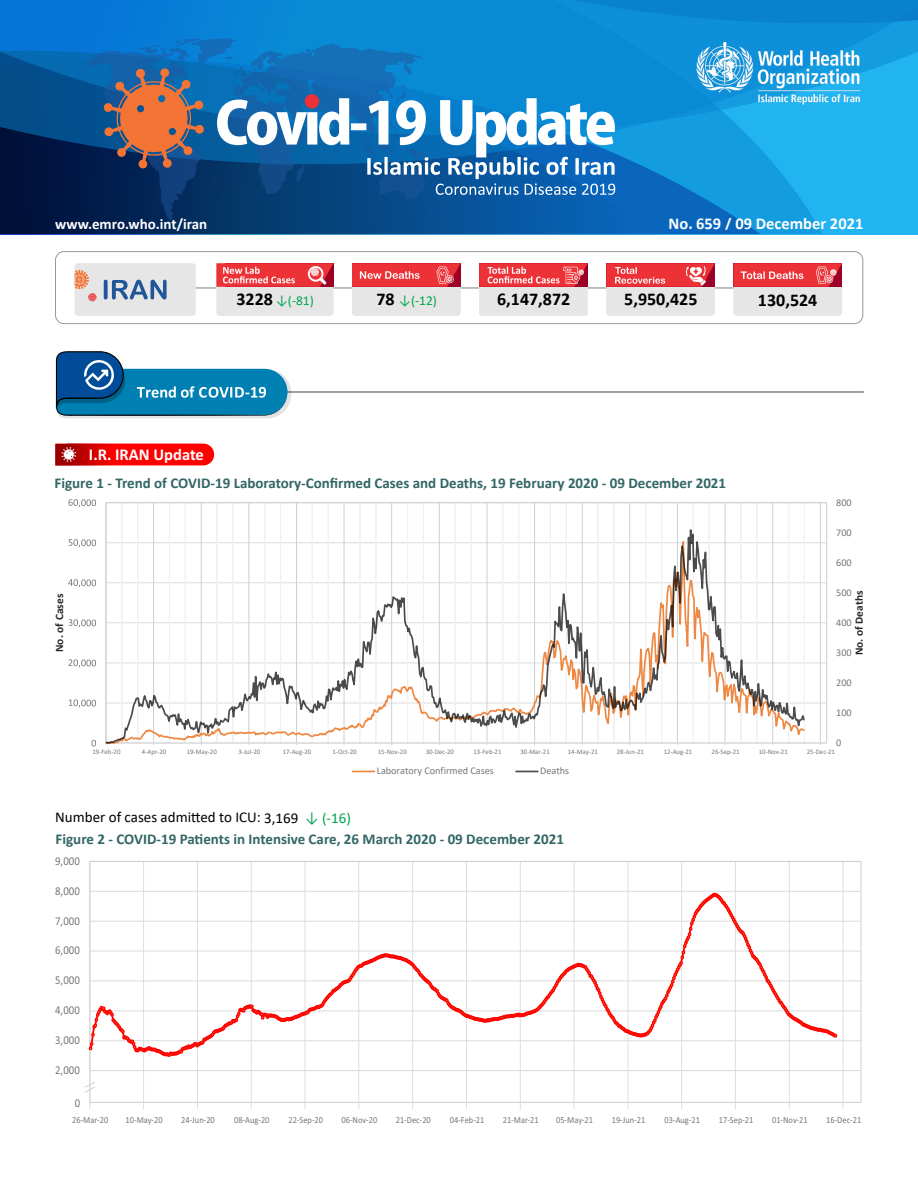
<style>
.page{position:relative;width:918px;height:1188px;background:#fff}
.page>*{position:absolute;margin:0;border:0;box-sizing:border-box;transform-origin:0 0}
.t1{font:700 18px "Calibri";color:#000}
.t2{font:700 16.5px "Calibri";color:#fff}
.t3{font:700 15px "Calibri";color:#366}
.t4{font:15px "Calibri";color:#000}
.t5{font:700 15px "Calibri";color:#fff}
.t6{font:15px "Calibri";color:#00a651}
.t7{font:13.5px "Calibri";color:#00a651}
.t8{font:12px "Calibri";color:#77787b;scale:.9 1}
.t9{font:700 11.25px "Calibri";color:#29292a}
.t10{font:10.35px "Calibri";color:#77787b}
.t11{font:9.3px "Calibri";letter-spacing:.005em;color:#77787b;scale:.9 1}
.t12{font:6.9px "Calibri";letter-spacing:-.005em;color:#77787b}
</style>
<div class="page">
<svg style="left:0;top:0;width:918px;height:234px;background:#1fafed"></svg>
<img style="left:658px;top:164px;width:103px;height:70px">
<img style="left:0;top:164px;width:658px;height:70px">
<img style="left:0;top:135px;width:774px;height:29px">
<img style="left:0;top:0;width:918px;height:135px">
<img style="left:176px;top:38px;width:152px;height:40px">
<svg style="left:217px;top:98px;width:398px;height:97px"></svg>
<svg style="left:103px;top:68px;width:101px;height:101px;background:#776267"></svg>
<div style="left:117px;top:81px;width:74px;height:75px;border:1px solid #f37435;border-radius:50%"></div>
<div style="left:305px;top:94px;width:14px;height:15px;background:#ed3237;border-radius:50%"></div>
<div style="left:55px;top:251px;width:808px;height:73px;border:1px solid #999;border-radius:8px"></div>
<hr style="left:110px;top:288px;width:652px;height:1px;background:#818081">
<div style="left:479px;top:269px;width:109px;height:47px;background:#e5e6e5;border-radius:3px"></div>
<div style="left:606px;top:269px;width:109px;height:47px;background:#e5e6e5;border-radius:3px"></div>
<div style="left:733px;top:269px;width:109px;height:47px;background:#e5e6e5;border-radius:3px"></div>
<div style="left:75px;top:263px;width:121px;height:53px;background:#e5e6e5;border-radius:4px"></div>
<svg style="left:75px;top:270px;width:22px;height:32px"></svg>
<div style="left:216px;top:269px;width:118px;height:47px;background:#e5e6e5;border-radius:3px"></div>
<div style="left:352px;top:269px;width:109px;height:47px;background:#e5e6e5;border-radius:3px"></div>
<svg style="left:104px;top:280px;width:63px;height:19px"></svg>
<svg style="left:216px;top:263px;width:118px;height:24px;background:#e94e55"></svg>
<svg style="left:606px;top:263px;width:109px;height:24px;background:#e84950"></svg>
<svg style="left:733px;top:263px;width:109px;height:24px;background:#e8454c"></svg>
<svg style="left:352px;top:263px;width:109px;height:24px;background:#e84249"></svg>
<svg style="left:479px;top:263px;width:109px;height:24px;background:#e94d54"></svg>
<img style="left:693px;top:39px;width:170px;height:73px">
<hr style="left:170px;top:391px;width:693px;height:2px;background:#808080">
<svg style="left:55px;top:351px;width:236px;height:68px"></svg>
<svg style="left:55px;top:444px;width:159px;height:21px;background:#eb0b0b"></svg>
<hr style="left:106px;top:703px;width:721px;height:1px;background:#dcddde">
<hr style="left:106px;top:662px;width:721px;height:1px;background:#dcddde">
<hr style="left:106px;top:622px;width:721px;height:1px;background:#dcddde">
<hr style="left:106px;top:582px;width:721px;height:1px;background:#dcddde">
<hr style="left:106px;top:542px;width:721px;height:1px;background:#dcddde">
<hr style="left:820px;top:503px;width:1px;height:240px;background:#d0cece">
<hr style="left:106px;top:743px;width:721px;height:1px;background:#dcddde">
<svg style="left:106px;top:503px;width:700px;height:241px"></svg>
<svg style="left:92px;top:740px;width:4px;height:7px"></svg>
<svg style="left:69px;top:699px;width:27px;height:9px"></svg>
<svg style="left:68px;top:659px;width:28px;height:9px"></svg>
<svg style="left:68px;top:619px;width:28px;height:8px"></svg>
<svg style="left:68px;top:579px;width:28px;height:8px"></svg>
<svg style="left:68px;top:539px;width:28px;height:8px"></svg>
<svg style="left:68px;top:499px;width:28px;height:8px"></svg>
<svg style="left:353px;top:771px;width:21px;height:1px"></svg>
<svg style="left:516px;top:771px;width:22px;height:1px"></svg>
<hr style="left:90px;top:1040px;width:771px;height:1px;background:#dcddde">
<hr style="left:90px;top:1010px;width:771px;height:1px;background:#dcddde">
<hr style="left:90px;top:980px;width:771px;height:1px;background:#dcddde">
<hr style="left:90px;top:951px;width:771px;height:1px;background:#dcddde">
<hr style="left:90px;top:921px;width:771px;height:1px;background:#dcddde">
<hr style="left:90px;top:891px;width:771px;height:1px;background:#dcddde">
<hr style="left:143px;top:861px;width:1px;height:210px;background:#dcddde">
<hr style="left:197px;top:861px;width:1px;height:210px;background:#dcddde">
<hr style="left:251px;top:861px;width:1px;height:210px;background:#dcddde">
<hr style="left:305px;top:861px;width:1px;height:210px;background:#dcddde">
<hr style="left:358px;top:861px;width:1px;height:210px;background:#dcddde">
<hr style="left:412px;top:861px;width:1px;height:210px;background:#dcddde">
<hr style="left:466px;top:861px;width:1px;height:210px;background:#dcddde">
<hr style="left:520px;top:861px;width:1px;height:210px;background:#dcddde">
<hr style="left:574px;top:861px;width:1px;height:210px;background:#dcddde">
<hr style="left:627px;top:861px;width:1px;height:210px;background:#dcddde">
<hr style="left:681px;top:861px;width:1px;height:210px;background:#dcddde">
<hr style="left:735px;top:861px;width:1px;height:210px;background:#dcddde">
<hr style="left:789px;top:861px;width:1px;height:210px;background:#dcddde">
<hr style="left:843px;top:861px;width:1px;height:210px;background:#dcddde">
<hr style="left:90px;top:1070px;width:771px;height:1px;background:#dcddde">
<hr style="left:89px;top:1071px;width:1px;height:38px;background:#dcddde">
<hr style="left:143px;top:1071px;width:1px;height:38px;background:#dcddde">
<hr style="left:197px;top:1071px;width:1px;height:38px;background:#dcddde">
<hr style="left:251px;top:1071px;width:1px;height:38px;background:#dcddde">
<hr style="left:305px;top:1071px;width:1px;height:38px;background:#dcddde">
<hr style="left:358px;top:1071px;width:1px;height:38px;background:#dcddde">
<hr style="left:412px;top:1071px;width:1px;height:38px;background:#dcddde">
<hr style="left:466px;top:1071px;width:1px;height:38px;background:#dcddde">
<hr style="left:520px;top:1071px;width:1px;height:38px;background:#dcddde">
<hr style="left:574px;top:1071px;width:1px;height:38px;background:#dcddde">
<hr style="left:627px;top:1071px;width:1px;height:38px;background:#dcddde">
<hr style="left:681px;top:1071px;width:1px;height:38px;background:#dcddde">
<hr style="left:735px;top:1071px;width:1px;height:38px;background:#dcddde">
<hr style="left:789px;top:1071px;width:1px;height:38px;background:#dcddde">
<hr style="left:843px;top:1071px;width:1px;height:38px;background:#dcddde">
<svg style="left:89px;top:893px;width:748px;height:164px"></svg>
<svg style="left:85px;top:1081px;width:10px;height:12px"></svg>
<p class="t5" style="left:55px;top:213px;width:154px">www.emro.who.int/iran</p>
<p class="t1" style="left:236px;top:286px;width:38px">3228</p>
<p class="t7" style="left:276px;top:291px;width:40px">↓)-81(</p>
<p class="t2" style="left:89px;top:444px;width:116px">.R. I IRAN Update</p>
<p class="t1" style="left:377px;top:286px;width:20px">78</p>
<p class="t7" style="left:399px;top:291px;width:40px">↓)-12(</p>
<p class="t1" style="left:497px;top:286px;width:75px">6,147,872</p>
<p class="t2" style="left:669px;top:212px;width:196px">No. 659 / 09 December 2021</p>
<p class="t1" style="left:624px;top:286px;width:75px">5,950,425</p>
<p class="t1" style="left:758px;top:287px;width:61px">130,524</p>
<p class="t3" style="left:55px;top:473px;width:673px">Figure -1 Trend of COVID-19 Laboratory-Confirmed Cases and Deaths, 19 February 2020 - 09 December 2021</p>
<p class="t10" style="left:836px;top:495px;width:17px">800</p>
<p class="t10" style="left:836px;top:525px;width:17px">700</p>
<p class="t10" style="left:836px;top:555px;width:17px">600</p>
<p class="t10" style="left:836px;top:585px;width:17px">500</p>
<p class="t9" style="left:52px;top:652px;width:60px;rotate:-90deg">No. of Cases</p>
<p class="t9" style="left:851px;top:655px;width:66px;rotate:-90deg">No. of Deaths</p>
<p class="t10" style="left:836px;top:615px;width:17px">400</p>
<p class="t10" style="left:836px;top:645px;width:17px">300</p>
<p class="t10" style="left:836px;top:675px;width:17px">200</p>
<p class="t10" style="left:836px;top:705px;width:17px">100</p>
<p class="t12" style="left:92px;top:747px;width:30px">19-Feb-20</p>
<p class="t12" style="left:142px;top:747px;width:26px">4-Apr-20</p>
<p class="t12" style="left:187px;top:747px;width:32px">19-May-20</p>
<p class="t12" style="left:238px;top:747px;width:23px">3-Jul-20</p>
<p class="t12" style="left:283px;top:747px;width:30px">17-Aug-20</p>
<p class="t12" style="left:333px;top:747px;width:26px">1-Oct-20</p>
<p class="t12" style="left:378px;top:747px;width:31px">15-Nov-20</p>
<p class="t12" style="left:426px;top:747px;width:30px">30-Dec-20</p>
<p class="t12" style="left:474px;top:747px;width:30px">13-Feb-21</p>
<p class="t12" style="left:520px;top:747px;width:31px">30-Mar-21</p>
<p class="t12" style="left:568px;top:747px;width:32px">14-May-21</p>
<p class="t10" style="left:377px;top:764px;width:119px">Laboratory Confirmed Cases</p>
<p class="t10" style="left:540px;top:764px;width:31px">Deaths</p>
<p class="t4" style="left:55px;top:807px;width:245px">Number of cases admitted to ICU: 3,169</p>
<p class="t6" style="left:305px;top:808px;width:47px">↓ )-16(</p>
<p class="t3" style="left:56px;top:829px;width:510px">Figure -2 COVID-19 Patients in Intensive Care, 26 March 2020 - 09 December 2021</p>
<p class="t8" style="left:55px;top:853px;width:29px">9,000</p>
<p class="t8" style="left:55px;top:882px;width:29px">8,000</p>
<p class="t8" style="left:55px;top:912px;width:29px">7,000</p>
<p class="t8" style="left:55px;top:942px;width:29px">6,000</p>
<p class="t8" style="left:55px;top:972px;width:29px">5,000</p>
<p class="t8" style="left:55px;top:1002px;width:29px">4,000</p>
<p class="t8" style="left:55px;top:1032px;width:29px">3,000</p>
<p class="t8" style="left:55px;top:1062px;width:29px">2,000</p>
<p class="t8" style="left:75px;top:1095px;width:8px">0</p>
<p class="t11" style="left:72px;top:1114px;width:42px">26-Mar-20</p>
<p class="t11" style="left:126px;top:1114px;width:43px">10-May-20</p>
<p class="t11" style="left:181px;top:1114px;width:39px">24-Jun-20</p>
<p class="t11" style="left:234px;top:1114px;width:41px">08-Aug-20</p>
<p class="t11" style="left:288px;top:1114px;width:40px">22-Sep-20</p>
<p class="t11" style="left:342px;top:1114px;width:41px">06-Nov-20</p>
<p class="t11" style="left:396px;top:1114px;width:41px">21-Dec-20</p>
<p class="t11" style="left:450px;top:1114px;width:40px">04-Feb-21</p>
<p class="t11" style="left:503px;top:1114px;width:42px">21-Mar-21</p>
<p class="t11" style="left:556px;top:1114px;width:43px">05-May-21</p>
<p class="t12" style="left:617px;top:747px;width:29px">28-Jun-21</p>
<p class="t11" style="left:612px;top:1114px;width:39px">19-Jun-21</p>
<p class="t12" style="left:664px;top:747px;width:30px">12-Aug-21</p>
<p class="t12" style="left:712px;top:747px;width:30px">26-Sep-21</p>
<p class="t12" style="left:759px;top:747px;width:31px">10-Nov-21</p>
<p class="t10" style="left:836px;top:735px;width:7px">0</p>
<p class="t12" style="left:807px;top:747px;width:30px">25-Dec-21</p>
<p class="t11" style="left:665px;top:1114px;width:41px">03-Aug-21</p>
<p class="t11" style="left:719px;top:1114px;width:40px">17-Sep-21</p>
<p class="t11" style="left:772px;top:1114px;width:41px">01-Nov-21</p>
<p class="t11" style="left:826px;top:1114px;width:40px">16-Dec-21</p>
</div>
